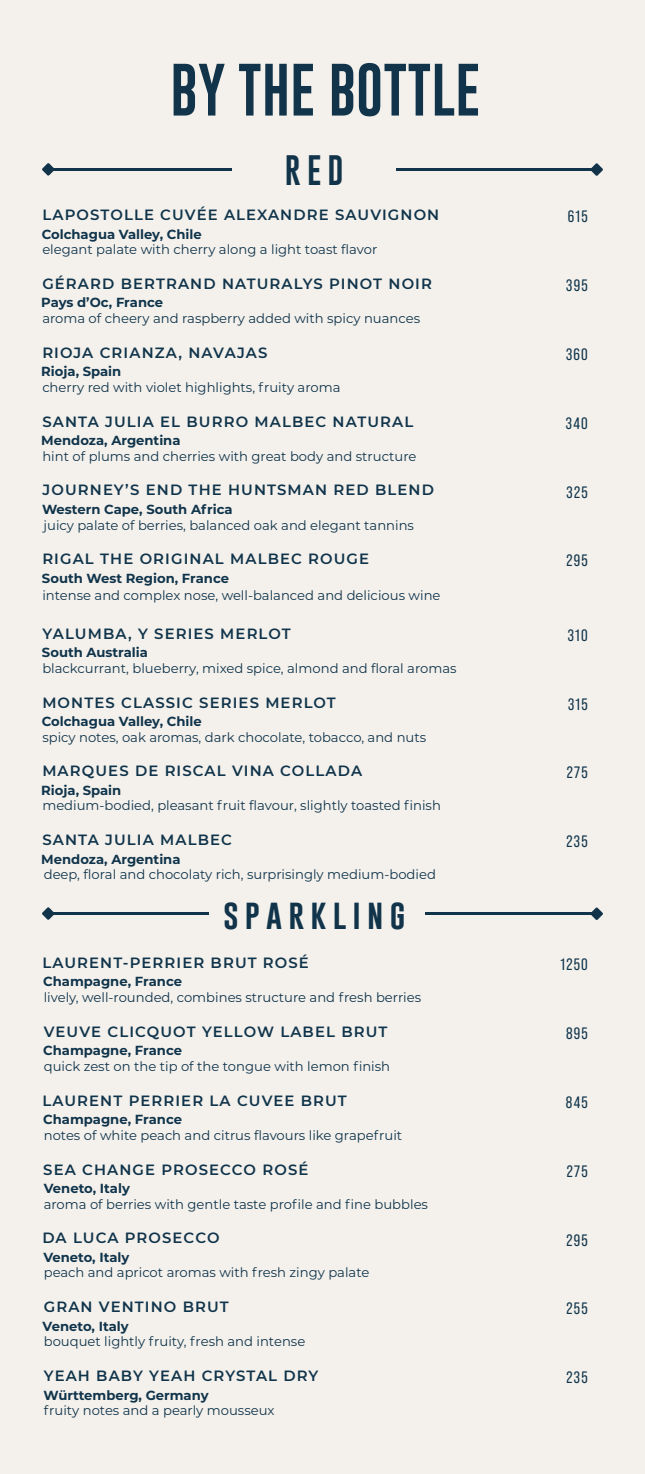
<style>
.page{position:relative;width:645px;height:1474px;background:#fff}
.page>*{position:absolute;margin:0;border:0;box-sizing:border-box;transform-origin:0 0}
.t1{font:54.07px "Gobold";color:#12344b}
.t2{font:31.15px "Gobold";letter-spacing:.2em;color:#12344b}
.t3{font:16.45px "Bebas Neue Pro";letter-spacing:.075em;color:#10344b}
.t4{font:600 14.88px "Montserrat";letter-spacing:.075em;color:#10344b}
.t5{font:13.12px "Montserrat";color:#10344b}
.t6{font:700 13.12px "Montserrat";color:#10344b}
</style>
<div class="page">
<div style="left:0;top:0;width:645px;height:1473px;background:#f4f1ec"></div>
<hr style="left:51px;top:168px;width:181px;height:2px;background:#12344b">
<hr style="left:396px;top:168px;width:197px;height:2px;background:#12344b">
<svg style="left:42px;top:163px;width:13px;height:13px"></svg>
<svg style="left:590px;top:163px;width:13px;height:13px"></svg>
<hr style="left:51px;top:912px;width:158px;height:2px;background:#12344b">
<hr style="left:425px;top:912px;width:168px;height:2px;background:#12344b">
<svg style="left:42px;top:907px;width:13px;height:12px"></svg>
<svg style="left:590px;top:907px;width:13px;height:13px"></svg>
<h1 class="t1" style="left:170px;top:55px;width:311px">BY THE BOTTLE</h1>
<h2 class="t2" style="left:285px;top:150px;width:60px">RED</h2>
<p class="t4" style="left:42px;top:204px;width:398px">LAPOSTOLLE CUVÉE ALEXANDRE SAUVIGNON</p>
<p class="t3" style="left:568px;top:207px;width:21px">615</p>
<p class="t6" style="left:42px;top:224px;width:161px">Colchagua Valley, Chile</p>
<p class="t5" style="left:42px;top:240px;width:336px">elegant palate with cherry along a light toast flavor</p>
<p class="t4" style="left:42px;top:273px;width:391px">GÉRARD BERTRAND NATURALYS PINOT NOIR</p>
<p class="t3" style="left:566px;top:276px;width:23px">395</p>
<p class="t6" style="left:41px;top:293px;width:123px">Pays d’Oc, France</p>
<p class="t5" style="left:42px;top:309px;width:379px">aroma of cheery and raspberry added with spicy nuances</p>
<p class="t4" style="left:42px;top:342px;width:227px">RIOJA CRIANZA, NAVAJAS</p>
<p class="t3" style="left:566px;top:345px;width:23px">360</p>
<p class="t6" style="left:41px;top:362px;width:82px">Rioja, Spain</p>
<p class="t5" style="left:42px;top:378px;width:300px">cherry red with violet highlights, fruity aroma</p>
<p class="t4" style="left:42px;top:411px;width:372px">SANTA JULIA EL BURRO MALBEC NATURAL</p>
<p class="t3" style="left:566px;top:414px;width:23px">340</p>
<p class="t6" style="left:41px;top:431px;width:141px">Mendoza, Argentina</p>
<p class="t5" style="left:42px;top:447px;width:376px">hint of plums and cherries with great body and structure</p>
<p class="t4" style="left:43px;top:479px;width:393px">JOURNEY’S END THE HUNTSMAN RED BLEND</p>
<p class="t3" style="left:567px;top:482px;width:23px">325</p>
<p class="t6" style="left:42px;top:500px;width:192px">Western Cape, South Africa</p>
<p class="t5" style="left:44px;top:516px;width:372px">juicy palate of berries, balanced oak and elegant tannins</p>
<p class="t4" style="left:42px;top:548px;width:328px">RIGAL THE ORIGINAL MALBEC ROUGE</p>
<p class="t3" style="left:566px;top:551px;width:23px">295</p>
<p class="t6" style="left:42px;top:568px;width:189px">South West Region, France</p>
<p class="t5" style="left:42px;top:586px;width:400px">intense and complex nose, well-balanced and delicious wine</p>
<p class="t4" style="left:42px;top:623px;width:250px">YALUMBA, Y SERIES MERLOT</p>
<p class="t3" style="left:568px;top:625px;width:21px">310</p>
<p class="t6" style="left:42px;top:643px;width:108px">South Australia</p>
<p class="t5" style="left:42px;top:659px;width:416px">blackcurrant, blueberry, mixed spice, almond and floral aromas</p>
<p class="t4" style="left:42px;top:691px;width:295px">MONTES CLASSIC SERIES MERLOT</p>
<p class="t3" style="left:568px;top:694px;width:21px">315</p>
<p class="t6" style="left:42px;top:712px;width:161px">Colchagua Valley, Chile</p>
<p class="t5" style="left:42px;top:728px;width:385px">spicy notes, oak aromas, dark chocolate, tobacco, and nuts</p>
<p class="t4" style="left:42px;top:760px;width:321px">MARQUES DE RISCAL VINA COLLADA</p>
<p class="t3" style="left:567px;top:763px;width:22px">275</p>
<p class="t6" style="left:41px;top:780px;width:82px">Rioja, Spain</p>
<p class="t5" style="left:42px;top:796px;width:400px">medium-bodied, pleasant fruit flavour, slightly toasted finish</p>
<p class="t4" style="left:42px;top:829px;width:191px">SANTA JULIA MALBEC</p>
<p class="t3" style="left:567px;top:832px;width:23px">235</p>
<p class="t6" style="left:41px;top:849px;width:141px">Mendoza, Argentina</p>
<p class="t5" style="left:44px;top:865px;width:394px">deep, floral and chocolaty rich, surprisingly medium-bodied</p>
<h2 class="t2" style="left:223px;top:893px;width:184px">sparkling</h2>
<p class="t4" style="left:42px;top:952px;width:268px">LAURENT-PERRIER BRUT ROSÉ</p>
<p class="t3" style="left:560px;top:955px;width:29px">1250</p>
<p class="t6" style="left:43px;top:972px;width:140px">Champagne, France</p>
<p class="t5" style="left:44px;top:988px;width:379px">lively, well-rounded, combines structure and fresh berries</p>
<p class="t4" style="left:44px;top:1021px;width:345px">VEUVE CLICQUOT YELLOW LABEL BRUT</p>
<p class="t3" style="left:566px;top:1023px;width:23px">895</p>
<p class="t6" style="left:43px;top:1041px;width:140px">Champagne, France</p>
<p class="t5" style="left:44px;top:1057px;width:348px">quick zest on the tip of the tongue with lemon finish</p>
<p class="t4" style="left:42px;top:1089px;width:306px">LAURENT PERRIER LA CUVEE BRUT</p>
<p class="t3" style="left:566px;top:1092px;width:23px">845</p>
<p class="t6" style="left:43px;top:1110px;width:140px">Champagne, France</p>
<p class="t5" style="left:44px;top:1126px;width:360px">notes of white peach and citrus flavours like grapefruit</p>
<p class="t4" style="left:43px;top:1158px;width:267px">SEA CHANGE PROSECCO ROSÉ</p>
<p class="t3" style="left:567px;top:1161px;width:22px">275</p>
<p class="t6" style="left:44px;top:1178px;width:88px">Veneto, Italy</p>
<p class="t5" style="left:44px;top:1194px;width:386px">aroma of berries with gentle taste profile and fine bubbles</p>
<p class="t4" style="left:42px;top:1227px;width:179px">DA LUCA PROSECCO</p>
<p class="t3" style="left:566px;top:1230px;width:23px">295</p>
<p class="t6" style="left:43px;top:1247px;width:88px">Veneto, Italy</p>
<p class="t5" style="left:44px;top:1263px;width:327px">peach and apricot aromas with fresh zingy palate</p>
<p class="t4" style="left:44px;top:1296px;width:186px">GRAN VENTINO BRUT</p>
<p class="t3" style="left:566px;top:1299px;width:23px">255</p>
<p class="t6" style="left:43px;top:1316px;width:88px">Veneto, Italy</p>
<p class="t5" style="left:44px;top:1332px;width:263px">bouquet lightly fruity, fresh and intense</p>
<p class="t4" style="left:44px;top:1365px;width:276px">YEAH BABY YEAH CRYSTAL DRY</p>
<p class="t3" style="left:567px;top:1368px;width:23px">235</p>
<p class="t6" style="left:43px;top:1385px;width:167px">Württemberg, Germany</p>
<p class="t5" style="left:44px;top:1401px;width:232px">fruity notes and a pearly mousseux</p>
</div>
